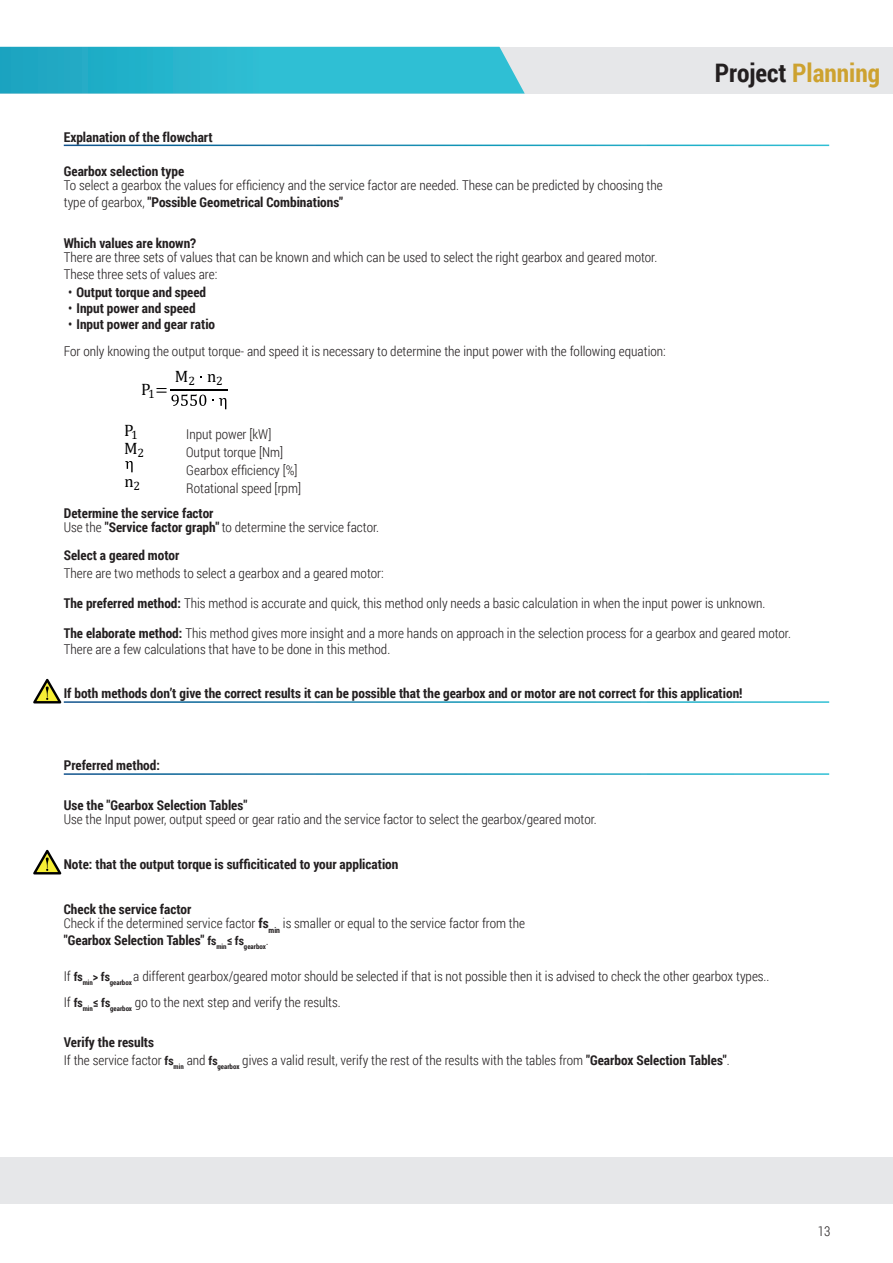
<style>
.page{position:relative;width:893px;height:1263px;background:#fff}
.page>*{position:absolute;margin:0;border:0;box-sizing:border-box;transform-origin:0 0}
.t1{font:700 25.5px "Roboto Condensed";color:#cda230}
.t2{font:16.5px/18px "Cambria Math";color:#000001}
.t3{font:300 13.5px/16.2px "Roboto Condensed";color:#231f20}
.NIV3__SUB_SUB{font:700 13.5px "Roboto Condensed";color:#231f20}
.s1{font-weight:700}
.s2{font-weight:400}
.s3{color:#231f20}
.s4{font-size:12px}
.s5{font-weight:300}
.s6{font-weight:700;font-size:12px}
</style>
<div class="page">
<div style="left:0;top:47px;width:893px;height:47px;background:#e6e7e9"></div>
<div style="left:0;top:1157px;width:893px;height:46px;background:#e6e7e9"></div>
<svg style="left:0;top:47px;width:525px;height:47px;background:#2fb8cf"></svg>
<svg style="left:171px;top:394px;width:35px;height:12px"></svg>
<svg style="left:212px;top:398px;width:14px;height:11px"></svg>
<hr style="left:171px;top:389px;width:57px;height:1px;background:#000001">
<svg style="left:125px;top:461px;width:8px;height:11px"></svg>
<svg style="left:33px;top:679px;width:28px;height:24px"></svg>
<svg style="left:33px;top:850px;width:28px;height:24px"></svg>
<p class="NIV3__SUB_SUB" style="left:64px;top:127px;width:150px">Explanation of the flowchart</p>
<p class="NIV3__SUB_SUB" style="left:64px;top:162px;width:122px">Gearbox selection type</p>
<p class="t3" style="left:64px;top:177px;width:600px">To select a gearbox the values for efficiency and the service factor are needed. These can be predicted by choosing the type of gearbox, <span class="s1">"Possible Geometrical Combinations"</span></p>
<p class="NIV3__SUB_SUB" style="left:64px;top:234px;width:134px">Which values are known?</p>
<p class="t3" style="left:64px;top:249px;width:595px">There are three sets of values that can be known and which can be used to select the right gearbox and geared motor.<br>These three sets of values are:</p>
<p class="NIV3__SUB_SUB" style="left:68px;top:282px;width:140px"><span class="s2">•</span> Output torque and speed</p>
<p class="NIV3__SUB_SUB" style="left:68px;top:298px;width:129px"><span class="s2">•</span> Input power and speed</p>
<p class="NIV3__SUB_SUB" style="left:68px;top:315px;width:149px"><span class="s2">•</span> Input power and gear ratio</p>
<p class="t3" style="left:64px;top:343px;width:603px">For only knowing the output torque- and speed it is necessary to determine the input power with the following equation:</p>
<p class="t2" style="left:141px;top:380px;width:29px">P<sub>1</sub>=</p>
<p class="t2" style="left:175px;top:367px;width:50px">M<sub>2</sub> n<sub>2</sub></p>
<p class="t2" style="left:124px;top:421px;width:22px">P<sub>1<br></sub>M<sub>2</sub></p>
<p class="t2" style="left:124px;top:472px;width:17px">n<sub>2</sub></p>
<p class="t3" style="left:186px;top:426px;width:87px">Input power [kW]</p>
<p class="t3" style="left:186px;top:444px;width:98px">Output torque [Nm]</p>
<p class="t3" style="left:186px;top:462px;width:113px">Gearbox efficiency [%]</p>
<p class="t3" style="left:186px;top:480px;width:116px">Rotational speed [rpm]</p>
<p class="NIV3__SUB_SUB" style="left:64px;top:504px;width:151px">Determine the service factor</p>
<p class="t3" style="left:64px;top:519px;width:317px">Use the <span class="s1">"Service factor graph"</span> to determine the service factor.</p>
<p class="NIV3__SUB_SUB" style="left:64px;top:546px;width:117px">Select a geared motor</p>
<p class="t1" style="left:715px;top:55px;width:167px"><span class="s3">Project</span> Planning</p>
<p class="t3" style="left:64px;top:565px;width:321px">There are two methods to select a gearbox and a geared motor:</p>
<p class="t3" style="left:64px;top:595px;width:703px"><span class="s1">The preferred method:</span> This method is accurate and quick, this method only needs a basic calculation in when the input power is unknown.</p>
<p class="t3" style="left:64px;top:625px;width:729px"><span class="s1">The elaborate method:</span> This method gives more insight and a more hands on approach in the selection process for a gearbox and geared motor.</p>
<p class="t3" style="left:64px;top:641px;width:328px">There are a few calculations that have to be done in this method.</p>
<p class="NIV3__SUB_SUB" style="left:64px;top:684px;width:680px">If both methods don’t give the correct results it can be possible that the gearbox and or motor are not correct for this application!</p>
<p class="NIV3__SUB_SUB" style="left:64px;top:756px;width:98px">Preferred method:</p>
<p class="NIV3__SUB_SUB" style="left:64px;top:796px;width:185px">Use the "Gearbox Selection Tables"</p>
<p class="t3" style="left:64px;top:811px;width:535px">Use the Input power, output speed or gear ratio and the service factor to select the gearbox/geared motor.</p>
<p class="NIV3__SUB_SUB" style="left:64px;top:855px;width:336px">Note: that the output torque is sufficiticated to your application</p>
<p class="NIV3__SUB_SUB" style="left:64px;top:900px;width:129px">Check the service factor</p>
<p class="t3" style="left:64px;top:915px;width:463px">Check if the determined service factor <span class="s1">fs</span><sub>min</sub> is smaller or equal to the service factor from the</p>
<p class="NIV3__SUB_SUB" style="left:64px;top:930px;width:206px">"Gearbox Selection Tables" <span class="s4">fs</span><sub>min</sub><span class="s4">≤ fs</span><sub>gearbox</sub><span class="s5">.</span></p>
<p class="t3" style="left:64px;top:968px;width:707px">If <span class="s6">fs</span><sub>min</sub><span class="s6">&gt; fs</span><sub>gearbox</sub> a different gearbox/geared motor should be selected if that is not possible then it is advised to check the other gearbox types..</p>
<p class="t3" style="left:64px;top:993px;width:278px">If <span class="s6">fs</span><sub>min</sub><span class="s6">≤ fs</span><sub>gearbox</sub> go to the next step and verify the results.</p>
<p class="NIV3__SUB_SUB" style="left:64px;top:1033px;width:92px">Verify the results</p>
<p class="t3" style="left:64px;top:1052px;width:667px">If the service factor <span class="s6">fs</span><sub>min</sub> and <span class="s6">fs</span><sub>gearbox</sub> gives a valid result, verify the rest of the results with the tables from <span class="s1">"Gearbox Selection Tables"</span>.</p>
<p class="t3" style="left:818px;top:1222px;width:14px">13</p>
</div>
